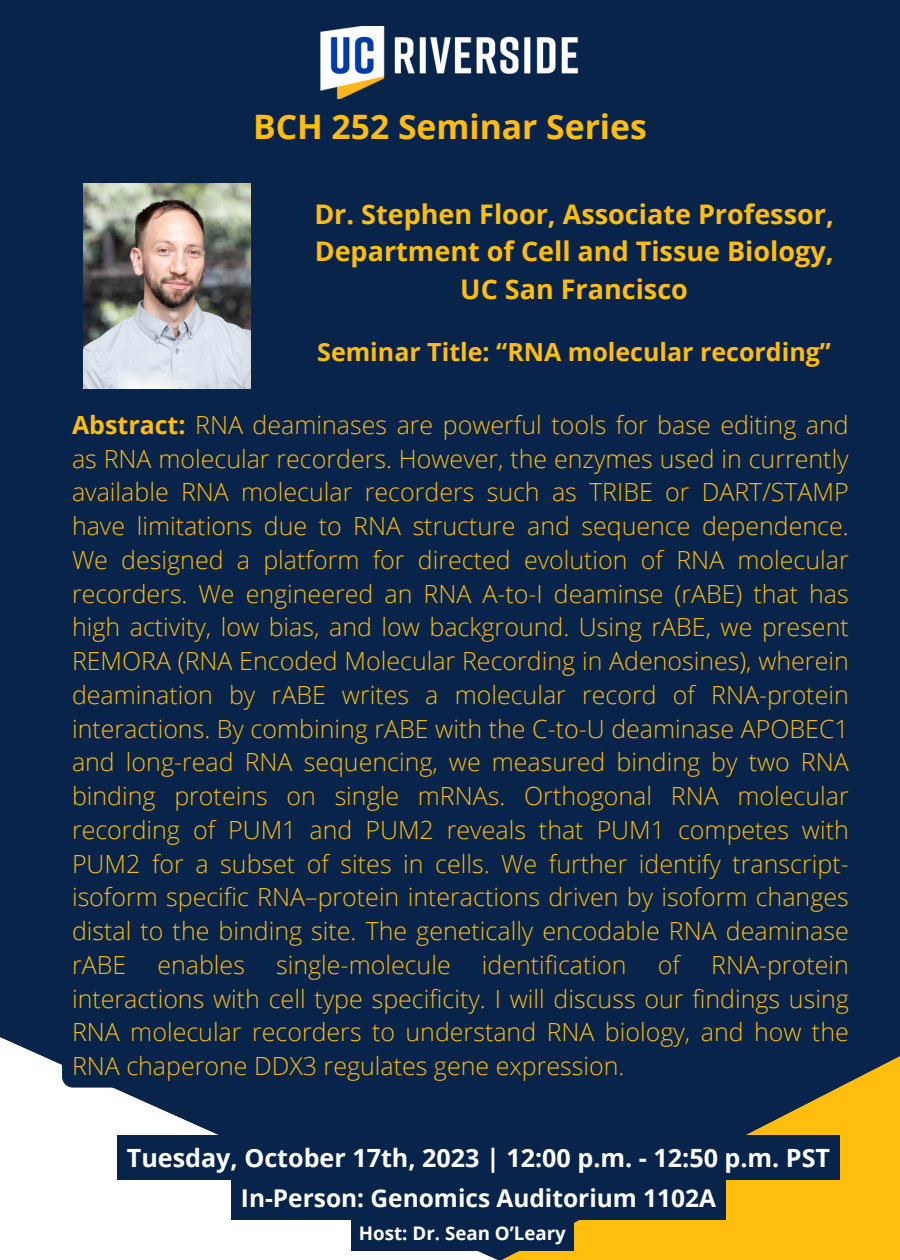
<style>
.page{position:relative;width:900px;height:1260px;background:#08244b}
.page>*{position:absolute;margin:0;border:0;box-sizing:border-box;transform-origin:0 0}
.t1{font:700 33.75px "Open Sans";color:#ffbd0d}
.t2{font:700 27px/37.5px "Open Sans";color:#ffbd0d;text-align:center}
.t3{font:700 25.25px "Open Sans";color:#fff}
.t4{font:300 25px/33.8px "Open Sans";color:#ffbd0d;text-align:justify}
.t5{font:700 25px "Open Sans";color:#ffbd0d}
.t6{font:700 24.5px "Open Sans";color:#fff}
.t7{font:700 18.75px "Open Sans";color:#fff}
.s1{font-weight:700}
</style>
<div class="page">
<svg style="left:0;top:1037px;width:260px;height:223px;background:#dde1e6"></svg>
<svg style="left:260px;top:1056px;width:640px;height:204px"></svg>
<img style="left:320px;top:27px;width:259px;height:71px">
<img style="left:83px;top:184px;width:167px;height:204px">
<div style="left:351px;top:1216px;width:223px;height:34px;background:#08244b"></div>
<svg style="left:62px;top:1037px;width:796px;height:51px"></svg>
<div style="left:231px;top:1176px;width:495px;height:43px;background:#08244b"></div>
<div style="left:117px;top:1135px;width:722px;height:45px;background:#08244b"></div>
<p class="t1" style="left:253px;top:103px;width:395px">BCH 252 Seminar Series</p>
<p class="t2" style="left:314px;top:195px;width:521px">Dr. Stephen Floor, Associate Professor,<br>Department of Cell and Tissue Biology,<br>UC San Francisco</p>
<p class="t5" style="left:317px;top:335px;width:515px">Seminar Title: “RNA molecular recording”</p>
<p class="t4" style="left:72px;top:407px;width:778px"><span class="s1">Abstract:</span> RNA deaminases are powerful tools for base editing and as RNA molecular recorders. However, the enzymes used in currently available RNA molecular recorders such as TRIBE or DART/STAMP have limitations due to RNA structure and sequence dependence.<br>We designed a platform for directed evolution of RNA molecular recorders. We engineered an RNA A-to-I deaminse (rABE) that has high activity, low bias, and low background. Using rABE, we present REMORA (RNA Encoded Molecular Recording in Adenosines), wherein deamination by rABE writes a molecular record of RNA-protein interactions. By combining rABE with the C-to-U deaminase APOBEC1 and long-read RNA sequencing, we measured binding by two RNA binding proteins on single mRNAs. Orthogonal RNA molecular recording of PUM1 and PUM2 reveals that PUM1 competes with PUM2 for a subset of sites in cells. We further identify transcript&shy;isoform specific RNA–protein interactions driven by isoform changes distal to the binding site. The genetically encodable RNA deaminase rABE enables single-molecule identification of RNA-protein interactions with cell type specificity. I will discuss our findings using RNA molecular recorders to understand RNA biology, and how the RNA chaperone DDX3 regulates gene expression.</p>
<p class="t3" style="left:127px;top:1140px;width:705px">Tuesday, October 17th, 2023 | 12:00 p.m. - 12:50 p.m. PST</p>
<p class="t6" style="left:241px;top:1181px;width:477px">In-Person: Genomics Auditorium 1102A</p>
<p class="t7" style="left:359px;top:1220px;width:209px">Host: Dr. Sean O’Leary</p>
</div>
